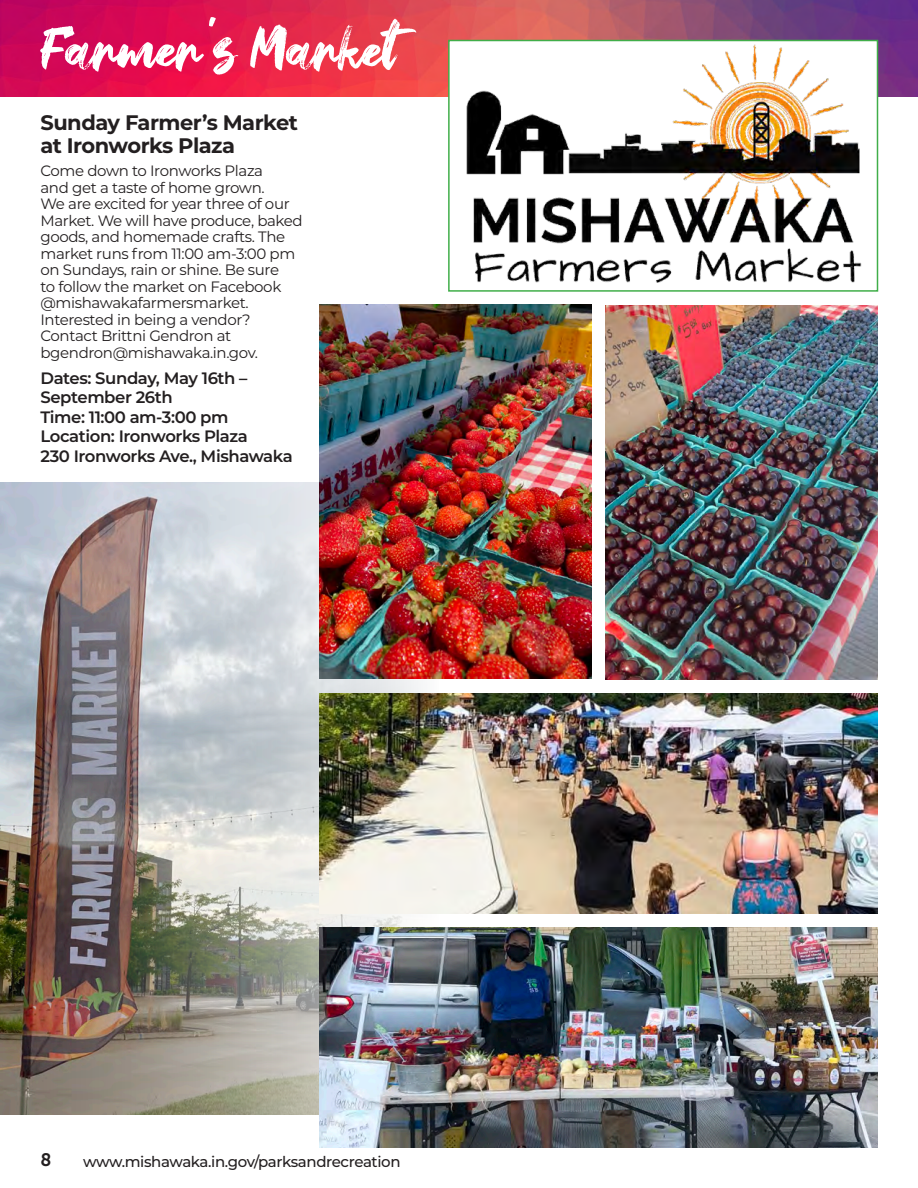
<style>
.page{position:relative;width:918px;height:1188px;background:#fff}
.page>*{position:absolute;margin:0;border:0;box-sizing:border-box;transform-origin:0 0}
.Main_Page_Header{font:57px "Hey October";color:#fff}
.Event_name{font:700 21px/22.5px "Montserrat";letter-spacing:-.025em;color:#231f20}
.t1{font:18px "Museo Sans 700";color:#231f20}
.Event_details{font:600 16.5px/19.5px "Montserrat";letter-spacing:-.025em;color:#231f20}
.Event_Desciption{font:15px/16.5px "Montserrat";letter-spacing:-.025em;color:#231f20}
.t2{font:500 15px "Montserrat";letter-spacing:-.025em;color:#231f20}
</style>
<div class="page">
<img style="left:0;top:0;width:918px;height:96px">
<img style="left:451px;top:43px;width:424px;height:240px">
<div style="left:448px;top:40px;width:430px;height:252px;border:2px solid #40ae49"></div>
<img style="left:0;top:483px;width:438px;height:632px">
<img style="left:320px;top:305px;width:272px;height:373px">
<img style="left:605px;top:306px;width:273px;height:373px">
<img style="left:320px;top:693px;width:558px;height:220px">
<img style="left:320px;top:927px;width:558px;height:221px">
<p class="Main_Page_Header" style="left:40px;top:17px;width:357px">Farmer’s Market</p>
<p class="Event_name" style="left:40px;top:111px;width:259px">Sunday Farmer’s Market at Ironworks Plaza</p>
<p class="Event_Desciption" style="left:40px;top:162px;width:264px">Come down to Ironworks Plaza<br>and get a taste of home grown.<br>We are excited for year three of our<br>Market. We will have produce, baked goods, and homemade crafts. The market runs from 11:00 am-3:00 pm on Sundays, rain or shine. Be sure<br>to follow the market on Facebook @mishawakafarmersmarket.<br>Interested in being a vendor?<br>Contact Brittni Gendron at bgendron@mishawaka.in.gov.</p>
<p class="Event_details" style="left:40px;top:368px;width:208px">Dates: Sunday, May 16th –<br>September 26th</p>
<p class="Event_details" style="left:40px;top:407px;width:189px">Time: 11:00 am-3:00 pm</p>
<p class="Event_details" style="left:40px;top:426px;width:254px">Location: Ironworks Plaza<br>230 Ironworks Ave., Mishawaka</p>
<p class="t1" style="left:40px;top:1150px;width:12px">8</p>
<p class="t2" style="left:83px;top:1151px;width:319px">www.mishawaka.in.gov/parksandrecreation</p>
</div>
